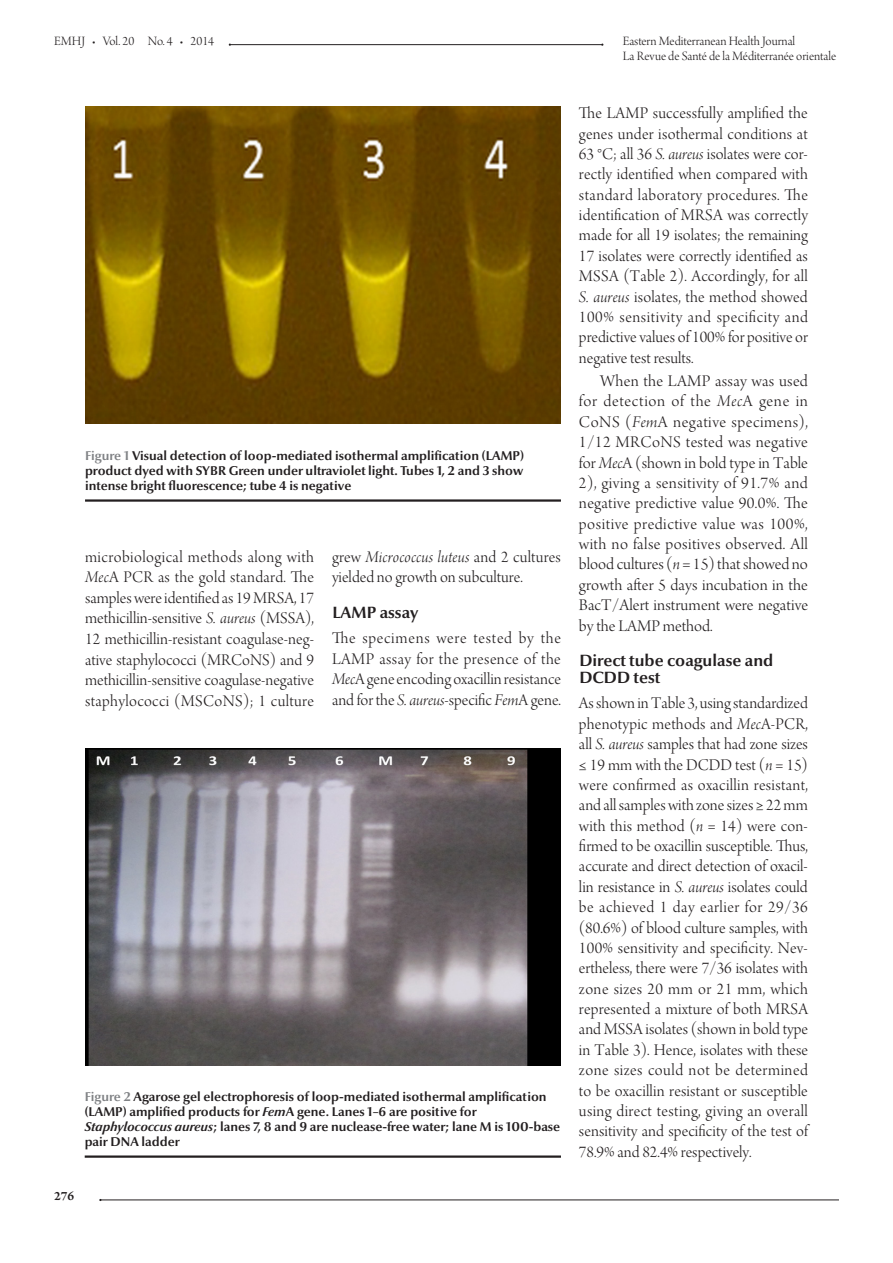
<style>
.page{position:relative;width:893px;height:1263px;background:#fff}
.page>*{position:absolute;margin:0;border:0;box-sizing:border-box;transform-origin:0 0}
.body1{font:17.25px/20.4px "Arno Pro Light Display";color:#231f20;text-align:justify}
.body{font:17.25px/20.4px "Arno Pro Light Display";letter-spacing:.005em;color:#231f20;text-align:justify}
.t1{font:700 16.5px/17.4px "Optima Nova LT Pro";color:#231f20}
.t2{font:13.5px/15px "Arno Pro Light Display";color:#231f20}
.t3{font:600 13.5px "Arno Pro";color:#231f20}
.t4{font:700 12.9px/15px "Optima Nova LT Pro";color:#231f20;text-align:justify}
.s1{color:#808285}
.s2{font-family:"Arno Pro Light Italic Display"}
.s3{font-style:italic}
</style>
<div class="page">
<hr style="left:230px;top:44px;width:372px;height:1px;background:#231f20">
<hr style="left:100px;top:1199px;width:739px;height:1px;background:#231f20">
<img style="left:85px;top:106px;width:476px;height:318px">
<hr style="left:85px;top:499px;width:476px;height:3px;background:#231f20">
<img style="left:85px;top:748px;width:476px;height:318px">
<hr style="left:85px;top:1155px;width:476px;height:3px;background:#231f20">
<p class="t2" style="left:54px;top:34px;width:162px">EMHJ • Vol. 20 No. 4 • 2014</p>
<p class="t2" style="left:623px;top:34px;width:215px">Eastern Mediterranean Health Journal<br>La Revue de Santé de la Méditerranée orientale</p>
<p class="t4" style="left:85px;top:448px;width:440px"><span class="s1">Figure 1</span> Visual detection of loop-mediated isothermal amplification (LAMP) product dyed with SYBR Green under ultraviolet light. Tubes 1, 2 and 3 show intense bright fluorescence; tube 4 is negative</p>
<p class="body1" style="left:85px;top:547px;width:231px">microbiological methods along with <span class="s2">Mec</span>A PCR as the gold standard. The samples were identified as 19 MRSA, 17 methicillin-sensitive <span class="s2">S. aureus</span> (MSSA), 12 methicillin-resistant coagulase-neg&shy;ative staphylococci (MRCoNS) and 9 methicillin-sensitive coagulase-negative staphylococci (MSCoNS); 1 culture</p>
<p class="body1" style="left:332px;top:547px;width:230px">grew <span class="s2">Micrococcus luteus</span> and 2 cultures yielded no growth on subculture.</p>
<p class="t1" style="left:332px;top:603px;width:87px">LAMP assay</p>
<p class="body1" style="left:332px;top:629px;width:230px">The specimens were tested by the LAMP assay for the presence of the <span class="s2">Mec</span>A gene encoding oxacillin resistance and for the <span class="s2">S. aureus</span>-specific <span class="s2">Fem</span>A gene.</p>
<p class="t4" style="left:85px;top:1089px;width:477px;text-align:left"><span class="s1">Figure 2</span> Agarose gel electrophoresis of loop-mediated isothermal amplification (LAMP) amplified products for <span class="s3">Fem</span>A gene. Lanes 1–6 are positive for <span class="s3">Staphylococcus aureus</span>; lanes 7, 8 and 9 are nuclease-free water; lane M is 100-base pair DNA ladder</p>
<p class="t3" style="left:54px;top:1188px;width:22px">276</p>
<p class="body1" style="left:579px;top:104px;width:231px">The LAMP successfully amplified the genes under isothermal conditions at 63 °C; all 36 <span class="s2">S. aureus</span> isolates were cor&shy;rectly identified when compared with standard laboratory procedures. The identification of MRSA was correctly made for all 19 isolates; the remaining 17 isolates were correctly identified as MSSA (Table 2). Accordingly, for all <span class="s2">S. aureus</span> isolates, the method showed 100% sensitivity and specificity and predictive values of 100% for positive or negative test results.</p>
<p class="body" style="left:579px;top:372px;width:231px;text-indent:21px">When the LAMP assay was used for detection of the <span class="s2">Mec</span>A gene in CoNS (<span class="s2">Fem</span>A negative specimens), 1/12 MRCoNS tested was negative for <span class="s2">Mec</span>A (shown in bold type in Table 2), giving a sensitivity of 91.7% and negative predictive value 90.0%. The positive predictive value was 100%, with no false positives observed. All blood cultures (<span class="s2">n</span> = 15) that showed no growth after 5 days incubation in the BacT/Alert instrument were negative by the LAMP method.</p>
<p class="t1" style="left:579px;top:651px;width:195px">Direct tube coagulase and<br>DCDD test</p>
<p class="body1" style="left:579px;top:694px;width:231px">As shown in Table 3, using standardized phenotypic methods and <span class="s2">Mec</span>A-PCR, all <span class="s2">S. aureus</span> samples that had zone sizes ≤ 19 mm with the DCDD test (<span class="s2">n</span> = 15) were confirmed as oxacillin resistant, and all samples with zone sizes ≥ 22 mm with this method (<span class="s2">n</span> = 14) were con&shy;firmed to be oxacillin susceptible. Thus, accurate and direct detection of oxacil&shy;lin resistance in <span class="s2">S. aureus</span> isolates could be achieved 1 day earlier for 29/36 (80.6%) of blood culture samples, with 100% sensitivity and specificity. Nev&shy;ertheless, there were 7/36 isolates with zone sizes 20 mm or 21 mm, which represented a mixture of both MRSA and MSSA isolates (shown in bold type in Table 3). Hence, isolates with these zone sizes could not be determined to be oxacillin resistant or susceptible using direct testing, giving an overall sensitivity and specificity of the test of 78.9% and 82.4% respectively.</p>
</div>
